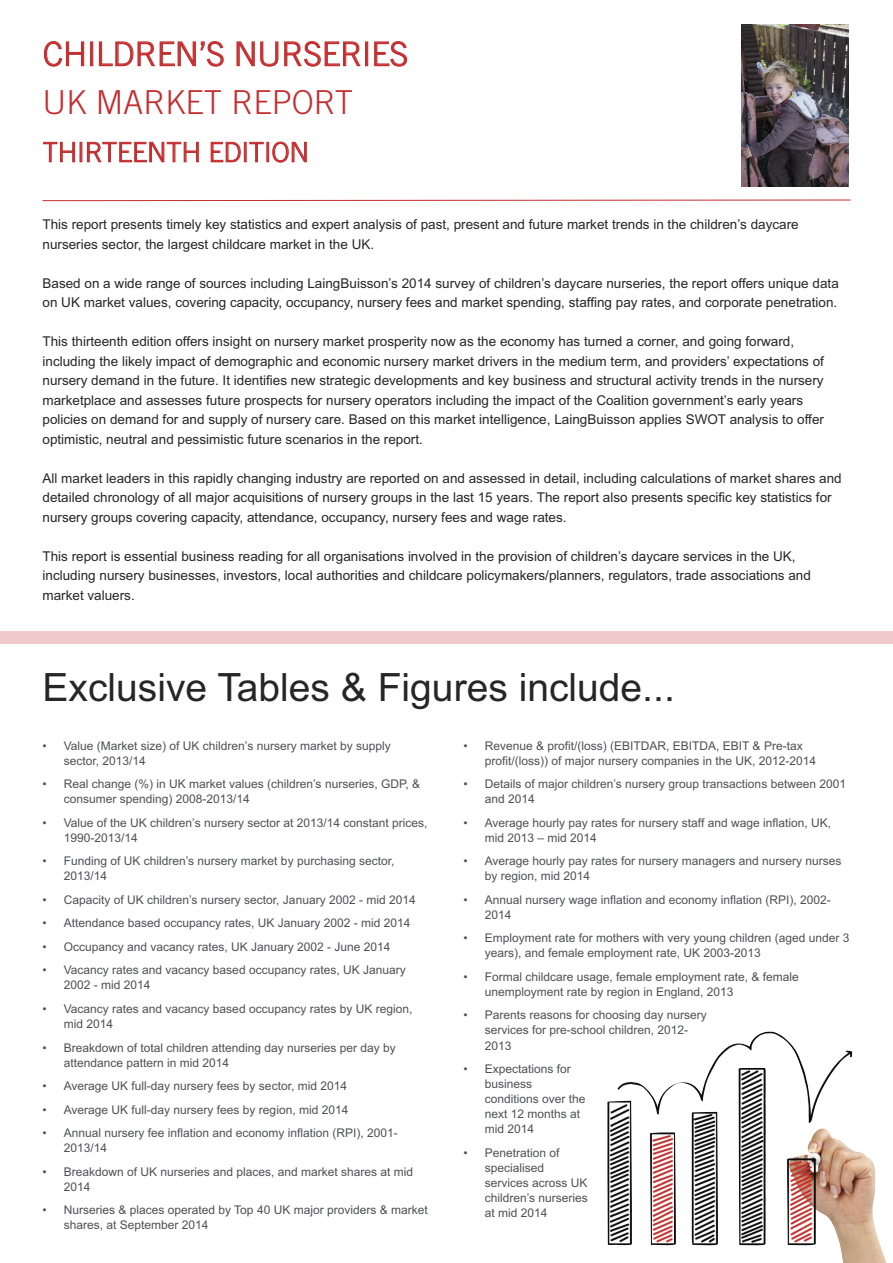
<style>
.page{position:relative;width:893px;height:1263px;background:#fff}
.page>*{position:absolute;margin:0;border:0;box-sizing:border-box;transform-origin:0 0}
.t1{font:39px "Arial";color:#272627}
.t2{font:300 33px/48.6px "Trade Gothic LT";color:#c42d2f}
.t3{font:300 27px "Trade Gothic LT";color:#c42d2f}
.t4{font:13.5px/19.5px "Arial";color:#272627}
.t5{font:12px/15px "Arial";color:#4e5054}
</style>
<div class="page">
<hr style="left:892px;top:20px;width:1px;height:100px;background:#e19697">
<div style="left:0;top:631px;width:893px;height:13px;background:#f0cacb"></div>
<img style="left:741px;top:25px;width:107px;height:161px">
<svg style="left:42px;top:199px;width:809px;height:2px"></svg>
<img style="left:607px;top:1032px;width:280px;height:231px">
<h2 class="t2" style="left:43px;top:29px;width:367px">CHILDREN’S NURSERIES<br>UK MARKET REPORT</h2>
<h3 class="t3" style="left:43px;top:136px;width:268px">THIRTEENTH EDITION</h3>
<p class="t4" style="left:43px;top:215px;width:758px">This report presents timely key statistics and expert analysis of past, present and future market trends in the children’s daycare nurseries sector, the largest childcare market in the UK.</p>
<p class="t4" style="left:43px;top:273px;width:798px">Based on a wide range of sources including LaingBuisson’s 2014 survey of children’s daycare nurseries, the report offers unique data on UK market values, covering capacity, occupancy, nursery fees and market spending, staffing pay rates, and corporate penetration.</p>
<p class="t4" style="left:43px;top:332px;width:783px">This thirteenth edition offers insight on nursery market prosperity now as the economy has turned a corner, and going forward, including the likely impact of demographic and economic nursery market drivers in the medium term, and providers’ expectations of nursery demand in the future. It identifies new strategic developments and key business and structural activity trends in the nursery marketplace and assesses future prospects for nursery operators including the impact of the Coalition government’s early years policies on demand for and supply of nursery care. Based on this market intelligence, LaingBuisson applies SWOT analysis to offer optimistic, neutral and pessimistic future scenarios in the report.</p>
<p class="t4" style="left:43px;top:468px;width:801px">All market leaders in this rapidly changing industry are reported on and assessed in detail, including calculations of market shares and detailed chronology of all major acquisitions of nursery groups in the last 15 years. The report also presents specific key statistics for nursery groups covering capacity, attendance, occupancy, nursery fees and wage rates.</p>
<p class="t4" style="left:43px;top:546px;width:770px">This report is essential business reading for all organisations involved in the provision of children’s daycare services in the UK, including nursery businesses, investors, local authorities and childcare policymakers/planners, regulators, trade associations and market valuers.</p>
<h1 class="t1" style="left:43px;top:665px;width:634px">Exclusive Tables &amp; Figures include...</h1>
<p class="t5" style="left:64px;top:738px;width:328px;text-indent:-21px">• Value (Market size) of UK children’s nursery market by supply sector, 2013/14</p>
<p class="t5" style="left:64px;top:777px;width:358px;text-indent:-21px">• Real change (%) in UK market values (children’s nurseries, GDP, &amp; consumer spending) 2008-2013/14</p>
<p class="t5" style="left:64px;top:815px;width:365px;text-indent:-21px">• Value of the UK children’s nursery sector at 2013/14 constant prices,<br>1990-2013/14</p>
<p class="t5" style="left:64px;top:854px;width:332px;text-indent:-21px">• Funding of UK children’s nursery market by purchasing sector,<br>2013/14</p>
<p class="t5" style="left:43px;top:892px;width:375px">• Capacity of UK children’s nursery sector, January 2002 - mid 2014</p>
<p class="t5" style="left:43px;top:916px;width:370px">• Attendance based occupancy rates, UK January 2002 - mid 2014</p>
<p class="t5" style="left:43px;top:939px;width:350px">• Occupancy and vacancy rates, UK January 2002 - June 2014</p>
<p class="t5" style="left:64px;top:963px;width:343px;text-indent:-21px">• Vacancy rates and vacancy based occupancy rates, UK January<br>2002 - mid 2014</p>
<p class="t5" style="left:64px;top:1001px;width:350px;text-indent:-21px">• Vacancy rates and vacancy based occupancy rates by UK region, mid 2014</p>
<p class="t5" style="left:64px;top:1040px;width:334px;text-indent:-21px">• Breakdown of total children attending day nurseries per day by attendance pattern in mid 2014</p>
<p class="t5" style="left:43px;top:1078px;width:306px">• Average UK full-day nursery fees by sector, mid 2014</p>
<p class="t5" style="left:43px;top:1102px;width:307px">• Average UK full-day nursery fees by region, mid 2014</p>
<p class="t5" style="left:64px;top:1125px;width:336px;text-indent:-21px">• Annual nursery fee inflation and economy inflation (RPI), 2001-<br>2013/14</p>
<p class="t5" style="left:64px;top:1164px;width:351px;text-indent:-21px">• Breakdown of UK nurseries and places, and market shares at mid<br>2014</p>
<p class="t5" style="left:64px;top:1202px;width:365px;text-indent:-21px">• Nurseries &amp; places operated by Top 40 UK major providers &amp; market shares, at September 2014</p>
<p class="t5" style="left:485px;top:738px;width:333px;text-indent:-21px">• Revenue &amp; profit/(loss) (EBITDAR, EBITDA, EBIT &amp; Pre-tax profit/(loss)) of major nursery companies in the UK, 2012-2014</p>
<p class="t5" style="left:485px;top:777px;width:363px;text-indent:-21px">• Details of major children’s nursery group transactions between 2001 and 2014</p>
<p class="t5" style="left:485px;top:815px;width:348px;text-indent:-21px">• Average hourly pay rates for nursery staff and wage inflation, UK, mid 2013 – mid 2014</p>
<p class="t5" style="left:485px;top:854px;width:358px;text-indent:-21px">• Average hourly pay rates for nursery managers and nursery nurses by region, mid 2014</p>
<p class="t5" style="left:485px;top:892px;width:348px;text-indent:-21px">• Annual nursery wage inflation and economy inflation (RPI), 2002-<br>2014</p>
<p class="t5" style="left:485px;top:931px;width:366px;text-indent:-21px">• Employment rate for mothers with very young children (aged under 3 years), and female employment rate, UK 2003-2013</p>
<p class="t5" style="left:485px;top:969px;width:316px;text-indent:-21px">• Formal childcare usage, female employment rate, &amp; female unemployment rate by region in England, 2013</p>
<p class="t5" style="left:485px;top:1008px;width:224px;text-indent:-21px">• Parents reasons for choosing day nursery services for pre-school children, 2012-<br>2013</p>
<p class="t5" style="left:485px;top:1061px;width:102px;text-indent:-21px">• Expectations for business conditions over the next 12 months at mid 2014</p>
<p class="t5" style="left:485px;top:1145px;width:105px;text-indent:-21px">• Penetration of specialised services across UK children’s nurseries at mid 2014</p>
</div>
